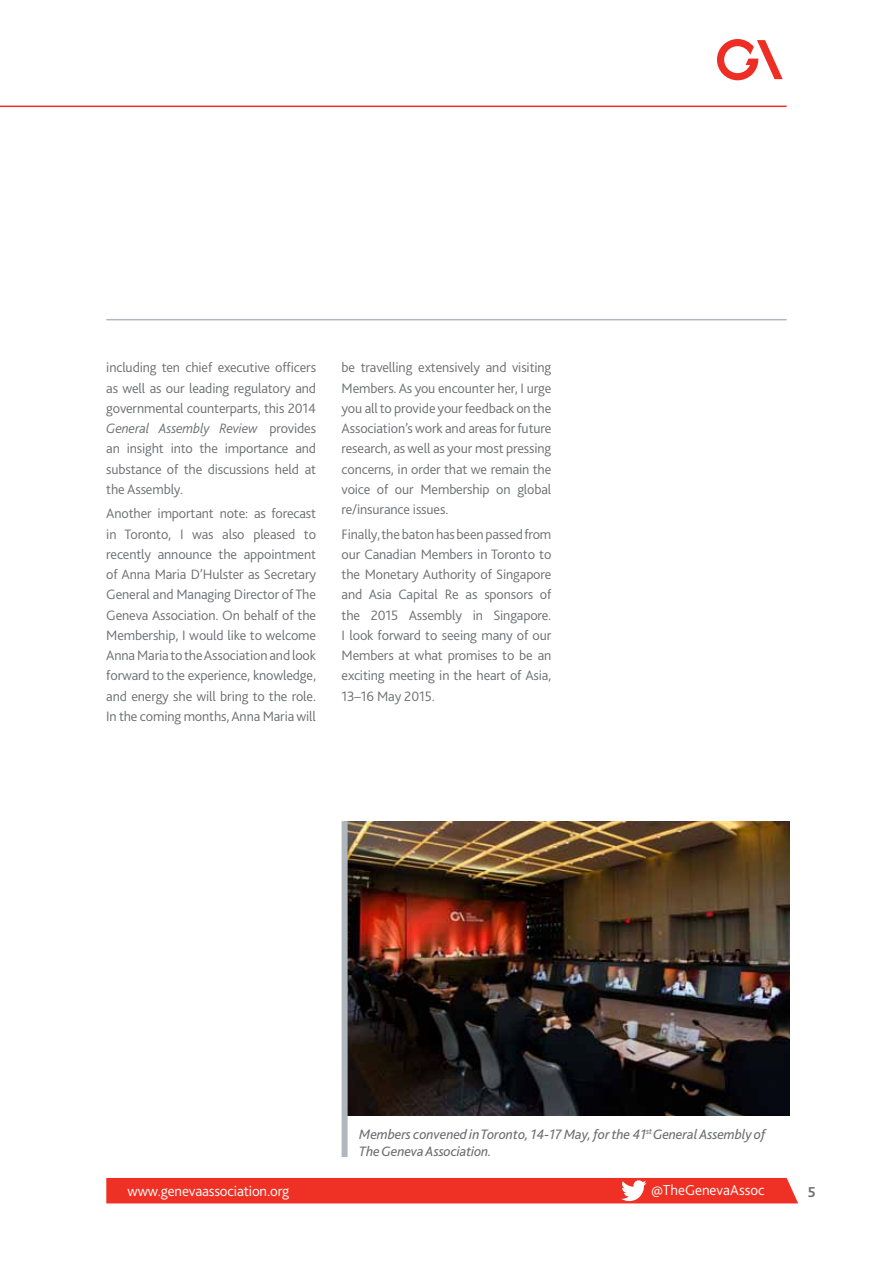
<style>
.page{position:relative;width:893px;height:1263px;background:#fff}
.page>*{position:absolute;margin:0;border:0;box-sizing:border-box;transform-origin:0 0}
.t1{font:300 15px "Bliss 2";color:#fff}
.t2{font:700 15px "Bliss 2";color:#6d6e71}
.t3{font:300 14.25px/20.2px "Bliss 2";letter-spacing:-.01em;color:#6d6e71;text-align:justify}
.t4{font:italic 14.25px/17.1px "Bliss 2";letter-spacing:-.01em;color:#6d6e71}
.s1{font-style:italic}
</style>
<div class="page">
<hr style="left:106px;top:319px;width:681px;height:1px;background:#b0b7bc">
<hr style="left:0;top:106px;width:787px;height:1px;background:#ee3124">
<svg style="left:717px;top:39px;width:66px;height:41px"></svg>
<div style="left:106px;top:1178px;width:692px;height:25px;background:#ee3124"></div>
<img style="left:348px;top:821px;width:442px;height:295px">
<div style="left:342px;top:821px;width:6px;height:336px;background:#b0b7bc"></div>
<p class="t3" style="left:106px;top:357px;width:211px">including ten chief executive officers as well as our leading regulatory and governmental counterparts, this 2014<br><span class="s1">General Assembly Review</span> provides an insight into the importance and substance of the discussions held at the Assembly.</p>
<p class="t3" style="left:106px;top:503px;width:211px">Another important note: as forecast in Toronto, I was also pleased to recently announce the appointment of Anna Maria D’H ulster as Secretary General and Managing Director of The Geneva Association. On behalf of the Membership, I would like to welcome Anna Maria to the Association and look forward to the experience, knowledge, and energy she will bring to the role.<br>I n the coming months, Anna Maria will</p>
<p class="t3" style="left:342px;top:357px;width:211px">be travelling extensively and visiting Members. As you encounter her, I urge you all to provide your feedback on the Association’s work and areas for future research, as well as your most pressing concerns, in order that we remain the voice of our Membership on global re/insurance issues.</p>
<p class="t3" style="left:342px;top:524px;width:211px">Finally, the baton has been passed from our Canadian Members in Toronto to the Monetary Authority of Singapore and Asia Capital Re as sponsors of the 2015 Assembly in Singapore.<br>I look forward to seeing many of our Members at what promises to be an exciting meeting in the heart of Asia, 13–16 May 2015.</p>
<p class="t4" style="left:359px;top:1126px;width:408px">Members convened in Toronto, 14-17 May, for the 41<sup>st</sup> General Assembly of<br>The Geneva Association.</p>
<p class="t1" style="left:128px;top:1181px;width:163px">www.genevaassociation.org</p>
<p class="t1" style="left:651px;top:1181px;width:115px">@TheGenevaAssoc</p>
<p class="t2" style="left:808px;top:1183px;width:9px">5</p>
</div>
